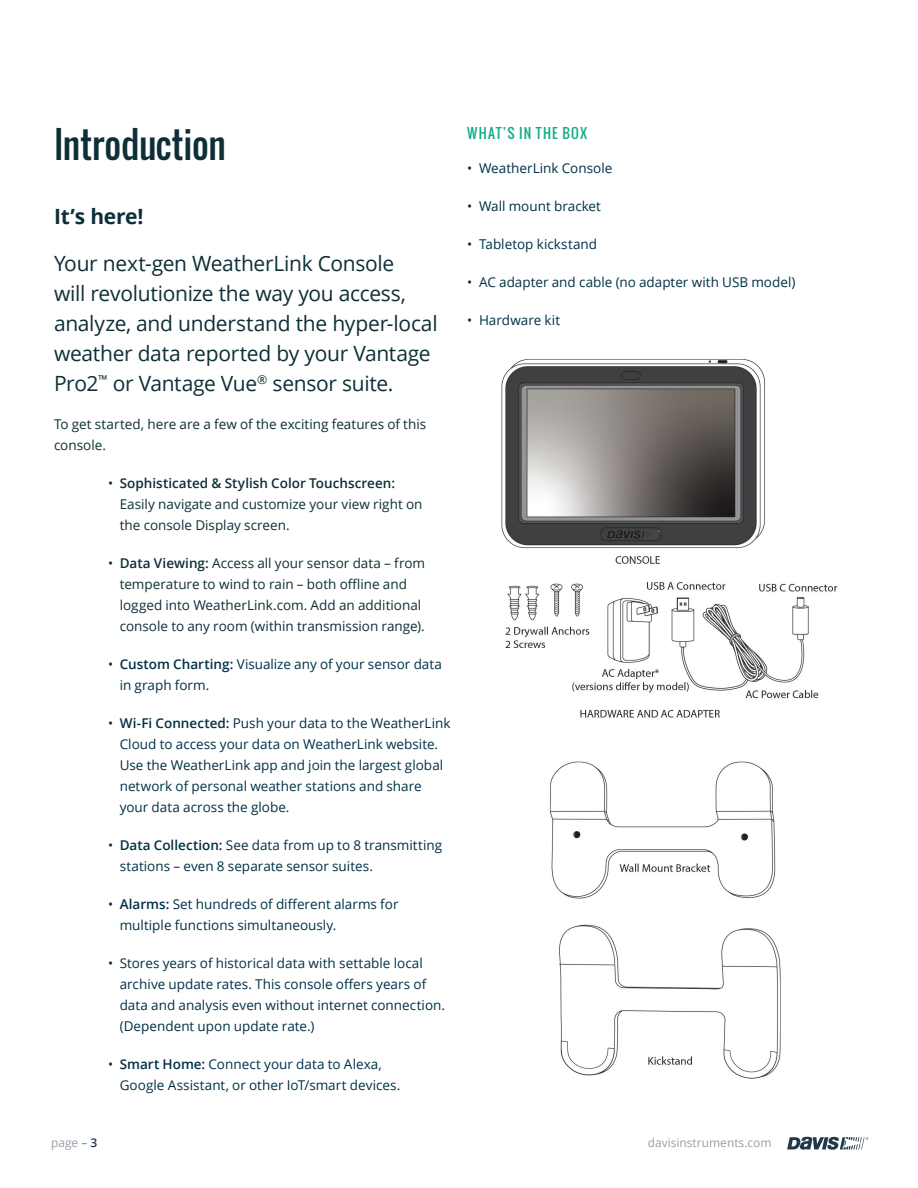
<style>
.page{position:relative;width:918px;height:1188px;background:#fff}
.page>*{position:absolute;margin:0;border:0;box-sizing:border-box;transform-origin:0 0}
.t1{font:36px "Oswald";letter-spacing:-.01em;color:#0e2f37}
.t2{font:21px/30px "Open Sans";letter-spacing:-.015em;color:#0e2f37}
.t3{font:700 21px "Open Sans";letter-spacing:-.015em;color:#0e2f37}
.t4{font:13.5px/21px "Open Sans";color:#003146}
.t5{font:13.5px/21px "Open Sans";color:#0e2f37}
.t6{font:13.5px "Oswald";letter-spacing:.08em;color:#16ac8b}
.t7{font:12px "Open Sans";color:#9a9da8}
.s1{font-weight:600}
.s2{color:#15ab8a}
.s3{font-weight:600;color:#1e384a}
</style>
<div class="page">
<svg style="left:787px;top:1137px;width:81px;height:13px"></svg>
<img style="left:501px;top:359px;width:337px;height:359px">
<img style="left:549px;top:761px;width:232px;height:318px">
<h1 class="t1" style="left:54px;top:117px;width:173px">Introduction</h1>
<h2 class="t3" style="left:54px;top:201px;width:91px">It’s here!</h2>
<h2 class="t2" style="left:54px;top:247px;width:385px">Your next-gen WeatherLink Console<br>will revolutionize the way you access, analyze, and understand the hyper-local weather data reported by your Vantage Pro2<sup>™</sup> or Vantage Vue<sup>®</sup> sensor suite.</h2>
<p class="t5" style="left:54px;top:413px;width:374px">To get started, here are a few of the exciting features of this console.</p>
<p class="t5" style="left:120px;top:472px;width:304px;text-indent:-12px">• <span class="s1">Sophisticated &amp; Stylish Color Touchscreen:<br></span>Easily navigate and customize your view right on the console Display screen.</p>
<p class="t5" style="left:120px;top:552px;width:307px;text-indent:-12px">• <span class="s1">Data Viewing:</span> Access all your sensor data – from temperature to wind to rain – both offline and logged into WeatherLink.com. Add an additional console to any room (within transmission range).</p>
<p class="t4" style="left:120px;top:653px;width:324px;text-indent:-12px">• <span class="s1">Custom Charting:</span> Visualize any of your sensor data in graph form.</p>
<p class="t4" style="left:120px;top:712px;width:332px;text-indent:-12px">• <span class="s1">Wi-Fi Connected:</span> Push your data to the WeatherLink Cloud to access your data on WeatherLink website.<br>Use the WeatherLink app and join the largest global network of personal weather stations and share your data across the globe.</p>
<p class="t4" style="left:120px;top:834px;width:324px;text-indent:-12px">• <span class="s1">Data Collection:</span> See data from up to 8 transmitting stations – even 8 separate sensor suites.</p>
<p class="t4" style="left:120px;top:893px;width:280px;text-indent:-12px">• <span class="s1">Alarms:</span> Set hundreds of different alarms for multiple functions simultaneously.</p>
<p class="t4" style="left:120px;top:952px;width:327px;text-indent:-12px">• Stores years of historical data with settable local archive update rates. This console offers years of data and analysis even without internet connection. (Dependent upon update rate.)</p>
<p class="t4" style="left:120px;top:1053px;width:282px;text-indent:-12px">• <span class="s1">Smart Home:</span> Connect your data to Alexa,<br>Google Assistant, or other IoT/smart devices.</p>
<p class="t6" style="left:467px;top:123px;width:121px">WHAT’S IN THE BOX</p>
<p class="t4" style="left:467px;top:157px;width:147px">• WeatherLink Console</p>
<p class="t4" style="left:467px;top:195px;width:135px">• Wall mount bracket</p>
<p class="t4" style="left:467px;top:233px;width:131px">• Tabletop kickstand</p>
<p class="t4" style="left:467px;top:271px;width:330px">• AC adapter and cable (no adapter with USB model)</p>
<p class="t4" style="left:467px;top:309px;width:94px">• Hardware kit</p>
<p class="t7" style="left:51px;top:1135px;width:48px">page <span class="s2">–</span> <span class="s3">3</span></p>
<p class="t7" style="left:648px;top:1135px;width:125px">davisinstruments.com</p>
</div>
